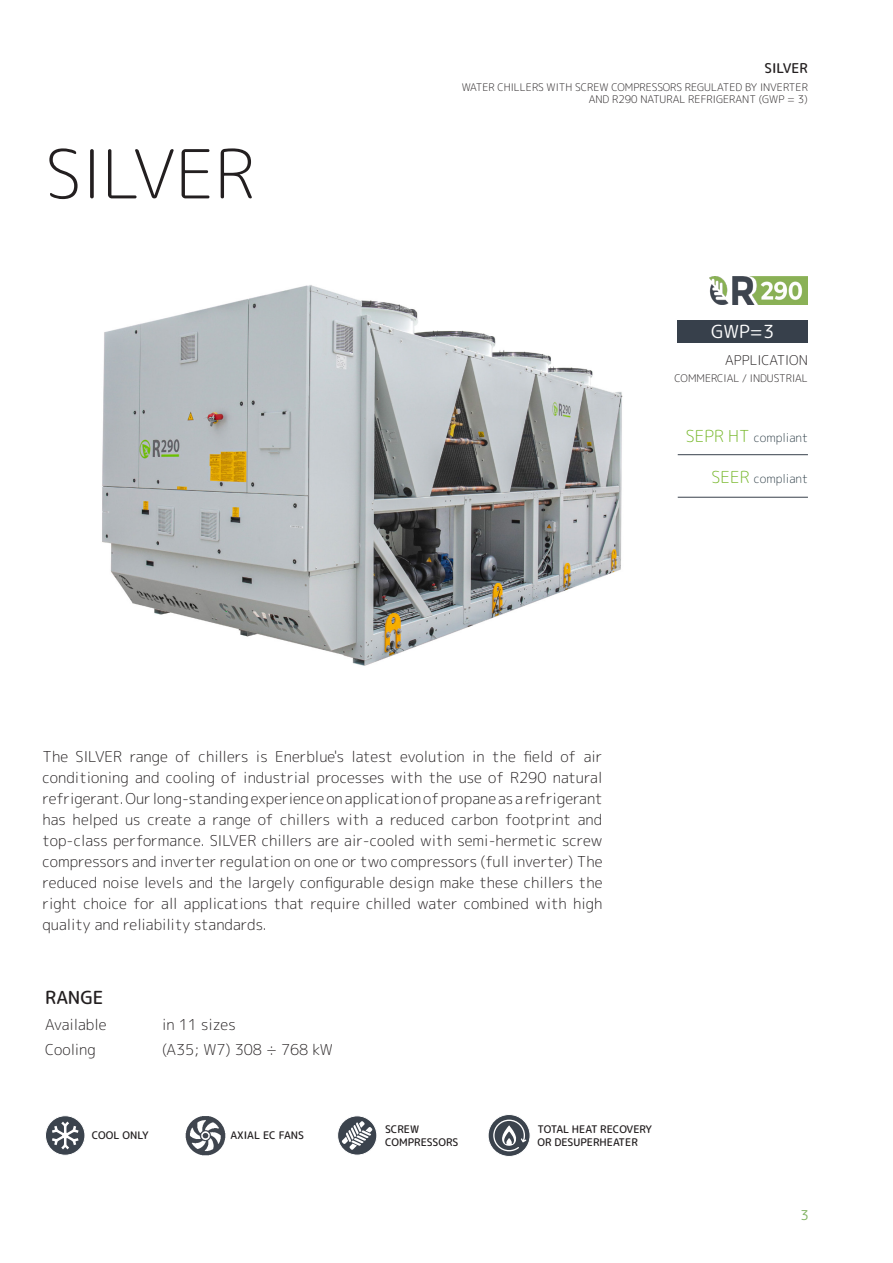
<style>
.page{position:relative;width:893px;height:1263px;background:#fff}
.page>*{position:absolute;margin:0;border:0;box-sizing:border-box;transform-origin:0 0}
.t1{font:300 67.5px "Rounded Mplus 1 c";color:#231f20}
.t2{font:18px "Rounded Mplus 1 c";color:#fff}
.testo_p_just{font:500 18px "Rounded Mplus 1 c";color:#231f20}
.testo_p_just-2{font:300 15px/21px "Rounded Mplus 1 c";color:#231f20;text-align:justify}
.t3{font:300 13.5px "Rounded Mplus 1 c";color:#231f20}
.t4{font:500 13.5px "Rounded Mplus 1 c";color:#231f20}
.t5{font:13.5px "Rounded Mplus 1 c";color:#81b362}
.t6{font:300 12px "Rounded Mplus 1 c";color:#33434c}
.t7{font:300 10.5px/12.6px "Rounded Mplus 1 c";color:#231f20;text-align:right}
.t8{font:500 10.5px/12.6px "Rounded Mplus 1 c";color:#231f20}
.s1{font-size:16.5px;color:#76b729}
</style>
<div class="page">
<img style="left:102px;top:285px;width:606px;height:381px">
<img style="left:710px;top:276px;width:98px;height:28px">
<div style="left:678px;top:320px;width:130px;height:23px;background:#37404b"></div>
<img style="left:185px;top:1116px;width:40px;height:39px">
<svg style="left:488px;top:1114px;width:42px;height:42px"></svg>
<div style="left:488px;top:1114px;width:42px;height:43px;border:1px solid #fff;border-radius:50%"></div>
<svg style="left:493px;top:1119px;width:33px;height:32px"></svg>
<svg style="left:45px;top:1116px;width:40px;height:39px"></svg>
<div style="left:45px;top:1115px;width:40px;height:40px;border:1px solid #fff;border-radius:50%"></div>
<svg style="left:52px;top:1121px;width:27px;height:28px"></svg>
<svg style="left:338px;top:1116px;width:39px;height:39px"></svg>
<div style="left:337px;top:1115px;width:40px;height:40px;border:1px solid #fff;border-radius:50%"></div>
<svg style="left:342px;top:1121px;width:30px;height:29px"></svg>
<hr style="left:678px;top:454px;width:130px;height:1px;background:#37404b">
<hr style="left:678px;top:497px;width:130px;height:1px;background:#37404b">
<p class="t1" style="left:45px;top:126px;width:211px">SILVER</p>
<p class="t4" style="left:764px;top:58px;width:45px">SILVER</p>
<p class="t7" style="left:462px;top:81px;width:347px">WATER CHILLERS WITH SCREW COMPRESSORS REGULATED BY INVERTER<br>AND R290 NATURAL REFRIGERANT (GWP = 3)</p>
<p class="t2" style="left:711px;top:318px;width:65px">GWP=3</p>
<p class="t3" style="left:725px;top:350px;width:84px">APPLICATION</p>
<p class="t7" style="left:674px;top:372px;width:135px">COMMERCIAL / INDUSTRIAL</p>
<p class="t6" style="left:686px;top:429px;width:124px"><span class="s1">SEPR HT</span> compliant</p>
<p class="t6" style="left:712px;top:470px;width:98px"><span class="s1">SEER</span> compliant</p>
<p class="testo_p_just-2" style="left:43px;top:746px;width:561px">The SILVER range of chillers is Enerblue's latest evolution in the field of air conditioning and cooling of industrial processes with the use of R290 natural refrigerant. Our long-standing experience on application of propane as a refrigerant has helped us create a range of chillers with a reduced carbon footprint and top-class performance. SILVER chillers are air-cooled with semi-hermetic screw compressors and inverter regulation on one or two compressors (full inverter) The reduced noise levels and the largely configurable design make these chillers the right choice for all applications that require chilled water combined with high quality and reliability standards.</p>
<p class="testo_p_just" style="left:45px;top:985px;width:60px">RANGE</p>
<p class="testo_p_just-2" style="left:45px;top:1013px;width:63px">Available</p>
<p class="testo_p_just-2" style="left:162px;top:1013px;width:75px">in 11 sizes</p>
<p class="testo_p_just-2" style="left:45px;top:1039px;width:52px">Cooling</p>
<p class="testo_p_just-2" style="left:162px;top:1039px;width:172px">(A35; W7) 308 ÷ 768 kW</p>
<p class="t8" style="left:92px;top:1129px;width:58px">COOL ONLY</p>
<p class="t8" style="left:230px;top:1129px;width:75px">AXIAL EC FANS</p>
<p class="t8" style="left:537px;top:1123px;width:116px">TOTAL HEAT RECOVERY<br>OR DESUPERHEATER</p>
<p class="t8" style="left:385px;top:1123px;width:75px">SCREW<br>COMPRESSORS</p>
<p class="t5" style="left:801px;top:1205px;width:10px">3</p>
</div>
